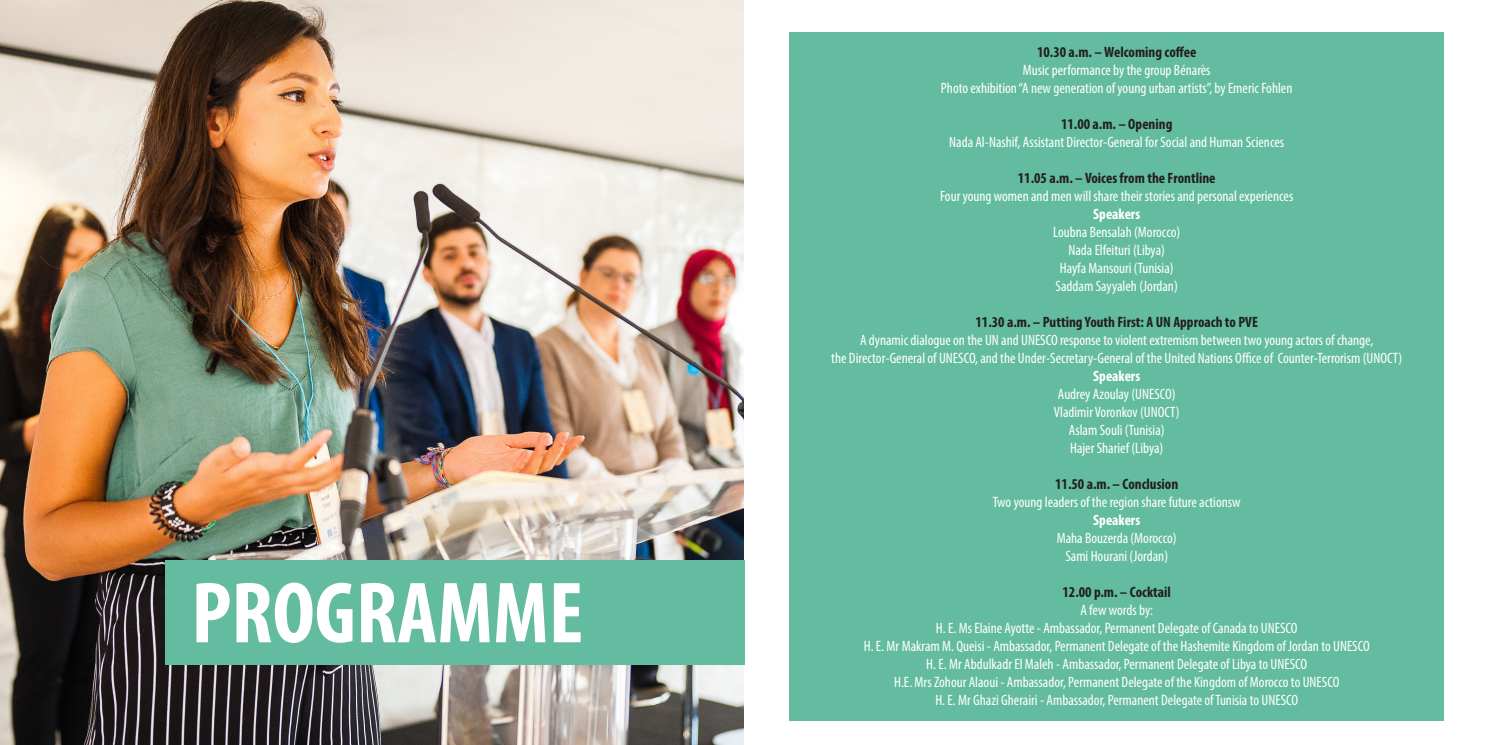
<style>
.page{position:relative;width:1489px;height:745px;background:#fff}
.page>*{position:absolute;margin:0;border:0;box-sizing:border-box;transform-origin:0 0}
.t1{font:700 condensed 87.5px "Myriad Pro";color:#fff}
.t2{font:condensed 15px "Myriad Pro";color:#fff}
.t3{font:700 condensed 15px "Myriad Pro";color:#231f20}
.t4{font:700 condensed 15px "Myriad Pro";color:#fff}
</style>
<div class="page">
<img style="left:0;top:0;width:743px;height:744px">
<div style="left:789px;top:32px;width:654px;height:687px;background:#64bca0"></div>
<div style="left:165px;top:560px;width:579px;height:104px;background:#64bca0"></div>
<p class="t1" style="left:191px;top:558px;width:393px">PROGRAMME</p>
<p class="t3" style="left:1037px;top:42px;width:161px">10.30 m.a . –Welcoming coffee</p>
<p class="t2" style="left:1022px;top:60px;width:189px">Music performance by the group Bénarès</p>
<p class="t2" style="left:940px;top:78px;width:353px">Photo exhibition A“ new generation of young urban artists b y,” Emeric Fohlen</p>
<p class="t3" style="left:1060px;top:114px;width:113px">11.00 m.a . – Opening</p>
<p class="t2" style="left:949px;top:132px;width:336px">Nada Al-Nashif, Assistant Director-General for Social and Human Sciences</p>
<p class="t3" style="left:1017px;top:168px;width:199px">11.05 m.a . –Voices from the Frontline</p>
<p class="t2" style="left:940px;top:186px;width:355px">Four young women and men will share their stories and personal experiences</p>
<p class="t4" style="left:1093px;top:204px;width:48px">Speakers</p>
<p class="t2" style="left:1053px;top:222px;width:129px">Loubna Bensalah (Morocco(</p>
<p class="t2" style="left:1068px;top:240px;width:98px">Nada Elfeituri (Libya(</p>
<p class="t2" style="left:1059px;top:258px;width:115px">Hayfa Mansouri (Tunisia(</p>
<p class="t2" style="left:1055px;top:276px;width:124px">Saddam Sayyaleh (Jordan(</p>
<p class="t3" style="left:975px;top:312px;width:284px">11.30 m.a . – PuttingYouth First A: UN Approach to PVE</p>
<p class="t2" style="left:860px;top:330px;width:515px">A dynamic dialogue on the UN and UNESCO response to violent extremism between two young actors of change,</p>
<p class="t2" style="left:831px;top:348px;width:572px">the Director-General of UNESCO, and the Under-Secretary-General of the United Nations Office of Counter-Terrorism (UNOCT(</p>
<p class="t4" style="left:1093px;top:366px;width:48px">Speakers</p>
<p class="t2" style="left:1057px;top:384px;width:119px">Audrey Azoulay (UNESCO(</p>
<p class="t2" style="left:1053px;top:402px;width:127px">VladimirVoronkov (UNOCT(</p>
<p class="t2" style="left:1068px;top:420px;width:97px">Aslam Souli (Tunisia(</p>
<p class="t2" style="left:1069px;top:438px;width:95px">Hajer Sharief (Libya(</p>
<p class="t3" style="left:1055px;top:474px;width:124px">11.50 m.a . – Conclusion</p>
<p class="t2" style="left:992px;top:492px;width:249px">Two young leaders of the region share future actionsw</p>
<p class="t4" style="left:1093px;top:510px;width:48px">Speakers</p>
<p class="t2" style="left:1056px;top:528px;width:121px">Maha Bouzerda (Morocco(</p>
<p class="t2" style="left:1065px;top:546px;width:104px">Sami Hourani (Jordan(</p>
<p class="t3" style="left:1062px;top:582px;width:110px">12.00 m.p . – Cocktail</p>
<p class="t2" style="left:1080px;top:600px;width:74px">A few words by:</p>
<p class="t2" style="left:935px;top:618px;width:363px">.E.H Ms Elaine Ayotte - Ambassador, Permanent Delegate of Canada to UNESCO</p>
<p class="t2" style="left:863px;top:636px;width:507px">.E.H Mr Makram .M Queisi - Ambassador, Permanent Delegate of the Hashemite Kingdom of Jordan to UNESCO</p>
<p class="t2" style="left:926px;top:654px;width:382px">.E.H Mr Abdulkadr El Maleh - Ambassador, Permanent Delegate of Libya to UNESCO</p>
<p class="t2" style="left:894px;top:672px;width:447px">.E.H Mrs Zohour Alaoui - Ambassador, Permanent Delegate of the Kingdom of Morocco to UNESCO</p>
<p class="t2" style="left:935px;top:690px;width:364px">.E.H Mr Ghazi Gherairi - Ambassador, Permanent Delegate ofTunisia to UNESCO</p>
</div>
